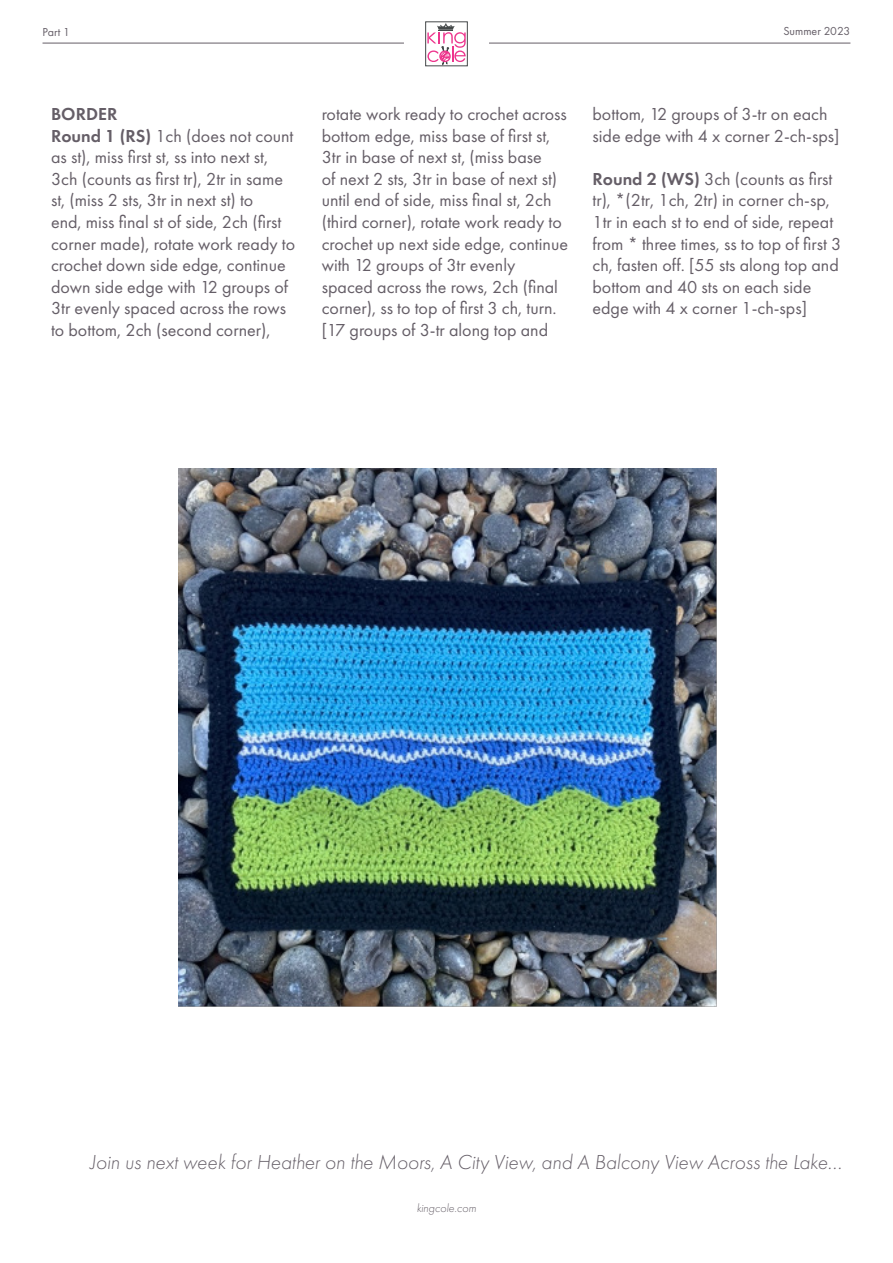
<style>
.page{position:relative;width:893px;height:1263px;background:#fff}
.page>*{position:absolute;margin:0;border:0;box-sizing:border-box;transform-origin:0 0}
.t1{font:italic 300 21px "Futura PT";color:#655e67}
.t2{font:18px/21.6px "Futura PT";color:#655e67}
.t3{font:600 18px "Futura PT";color:#655e67}
.t4{font:12px "Futura PT";color:#655e67}
.t5{font:italic 300 12px "Futura PT";color:#655e67}
.s1{font-weight:600}
</style>
<div class="page">
<div style="left:425px;top:21px;width:43px;height:45px;border:1px solid #45494a"></div>
<svg style="left:427px;top:23px;width:39px;height:43px"></svg>
<hr style="left:43px;top:43px;width:361px;height:1px;background:#655e67">
<hr style="left:489px;top:43px;width:361px;height:1px;background:#655e67">
<img style="left:178px;top:468px;width:539px;height:539px">
<p class="t4" style="left:43px;top:25px;width:29px">Part 1</p>
<p class="t4" style="left:783px;top:24px;width:68px">Summer 2023</p>
<p class="t3" style="left:51px;top:103px;width:68px">BORDER</p>
<p class="t2" style="left:51px;top:125px;width:246px"><span class="s1">Round 1 (RS)</span> 1ch (does not count as st), miss first st, ss into next st, 3ch (counts as first tr), 2tr in same st, (miss 2 sts, 3tr in next st) to<br>end, miss final st of side, 2ch (first corner made), rotate work ready to crochet down side edge, continue down side edge with 12 groups of 3tr evenly spaced across the rows to bottom, 2ch (second corner),</p>
<p class="t2" style="left:322px;top:103px;width:248px">rotate work ready to crochet across bottom edge, miss base of first st, 3tr in base of next st, (miss base<br>of next 2 sts, 3tr in base of next st) until end of side, miss final st, 2ch (third corner), rotate work ready to crochet up next side edge, continue with 12 groups of 3tr evenly spaced across the rows, 2ch (final corner), ss to top of first 3 ch, turn. [17 groups of 3-tr along top and</p>
<p class="t2" style="left:592px;top:103px;width:248px">bottom, 12 groups of 3-tr on each side edge with 4 x corner 2-ch-sps]</p>
<p class="t2" style="left:592px;top:168px;width:250px"><span class="s1">Round 2 (WS)</span> 3ch (counts as first tr), *(2tr, 1ch, 2tr) in corner ch-sp, 1tr in each st to end of side, repeat from * three times, ss to top of first 3 ch, fasten off. [55 sts along top and bottom and 40 sts on each side edge with 4 x corner 1-ch-sps]</p>
<p class="t1" style="left:90px;top:1150px;width:753px">Join us next week for Heather on the Moors, A City View, and A Balcony View Across the Lake...</p>
<p class="t5" style="left:417px;top:1201px;width:61px">kingcole.com</p>
</div>
